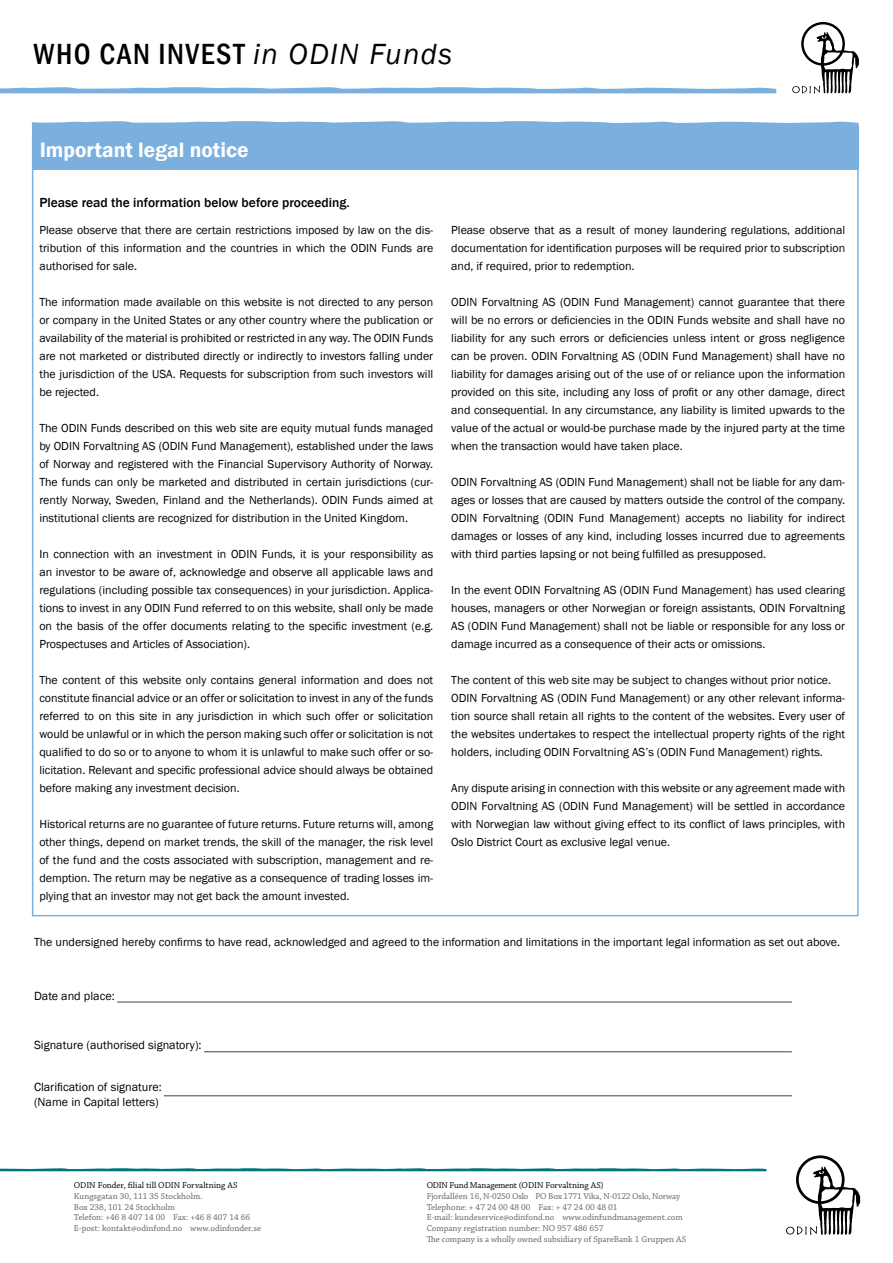
<style>
.page{position:relative;width:893px;height:1263px;background:#fff}
.page>*{position:absolute;margin:0;border:0;box-sizing:border-box;transform-origin:0 0}
.t1{font:500 condensed 30px "Franklin Gothic";letter-spacing:.05em;color:#000}
.t2{font:600 21.3px "Franklin Gothic";color:#fff}
.t3{font:500 13.5px "Franklin Gothic";color:#000}
.t4{font:12.15px/15px "Franklin Gothic";color:#000}
.t5{font:12px/18px "Franklin Gothic";color:#000;text-align:justify}
.t6{font:9px/10.8px "Chaparral Pro";color:#636466}
.t7{font:9px "Chaparral Pro";color:#000}
.t8{font:9px "Chaparral Pro";letter-spacing:-.02em;color:#000}
.s1{font-weight:400;font-style:italic;font-stretch:normal}
</style>
<div class="page">
<svg style="left:792px;top:22px;width:67px;height:71px"></svg>
<svg style="left:0;top:87px;width:776px;height:6px"></svg>
<svg style="left:0;top:1168px;width:766px;height:3px"></svg>
<svg style="left:786px;top:1155px;width:74px;height:80px"></svg>
<div style="left:32px;top:127px;width:827px;height:43px;background:#7bafde"></div>
<svg style="left:32px;top:121px;width:827px;height:6px"></svg>
<hr style="left:204px;top:1051px;width:611px;height:1px;background:#55575c">
<hr style="left:164px;top:1095px;width:640px;height:1px;background:#55575c">
<hr style="left:117px;top:1001px;width:688px;height:1px;background:#55575c">
<svg style="left:792px;top:1001px;width:23px;height:95px"></svg>
<h1 class="t1" style="left:34px;top:34px;width:420px">WHO CAN INVEST <span class="s1">in ODIN Funds</span></h1>
<h2 class="t2" style="left:40px;top:137px;width:210px">Important legal notice</h2>
<p class="t3" style="left:39px;top:194px;width:312px">Please read the information below before proceeding.</p>
<p class="t5" style="left:39px;top:221px;width:395px">Please observe that there are certain restrictions imposed by law on the dis&shy;tribution of this information and the countries in which the ODIN Funds are authorised for sale.</p>
<p class="t5" style="left:39px;top:293px;width:395px">The information made available on this website is not directed to any person or company in the United States or any other country where the publication or availability of the material is prohibited or restricted in any way. The ODIN Funds are not marketed or distributed directly or indirectly to investors falling under the jurisdiction of the USA. Requests for subscription from such investors will be rejected.</p>
<p class="t5" style="left:39px;top:419px;width:395px">The ODIN Funds described on this web site are equity mutual funds managed by ODIN Forvaltning AS (ODIN Fund Management), established under the laws of Norway and registered with the Financial Supervisory Authority of Norway.<br>The funds can only be marketed and distributed in certain jurisdictions (cur&shy;rently Norway, Sweden, Finland and the Netherlands). ODIN Funds aimed at institutional clients are recognized for distribution in the United Kingdom.</p>
<p class="t5" style="left:39px;top:545px;width:395px">In connection with an investment in ODIN Funds, it is your responsibility as an investor to be aware of, acknowledge and observe all applicable laws and regulations (including possible tax consequences) in your jurisdiction. Applica&shy;tions to invest in any ODIN Fund referred to on this website, shall only be made on the basis of the offer documents relating to the specific investment (e.g.<br>Prospectuses and Articles of Association).</p>
<p class="t5" style="left:39px;top:671px;width:395px">The content of this website only contains general information and does not constitute financial advice or an offer or solicitation to invest in any of the funds referred to on this site in any jurisdiction in which such offer or solicitation would be unlawful or in which the person making such offer or solicitation is not qualified to do so or to anyone to whom it is unlawful to make such offer or so&shy;licitation. Relevant and specific professional advice should always be obtained before making any investment decision.</p>
<p class="t5" style="left:39px;top:815px;width:395px">Historical returns are no guarantee of future returns. Future returns will, among other things, depend on market trends, the skill of the manager, the risk level of the fund and the costs associated with subscription, management and re&shy;demption. The return may be negative as a consequence of trading losses im&shy;plying that an investor may not get back the amount invested.</p>
<p class="t5" style="left:451px;top:221px;width:395px">Please observe that as a result of money laundering regulations, additional documentation for identification purposes will be required prior to subscription and, if required, prior to redemption.</p>
<p class="t5" style="left:451px;top:293px;width:395px">ODIN Forvaltning AS (ODIN Fund Management) cannot guarantee that there will be no errors or deficiencies in the ODIN Funds website and shall have no liability for any such errors or deficiencies unless intent or gross negligence can be proven. ODIN Forvaltning AS (ODIN Fund Management) shall have no liability for damages arising out of the use of or reliance upon the information provided on this site, including any loss of profit or any other damage, direct and consequential. In any circumstance, any liability is limited upwards to the value of the actual or would-be purchase made by the injured party at the time when the transaction would have taken place.</p>
<p class="t5" style="left:451px;top:473px;width:395px">ODIN Forvaltning AS (ODIN Fund Management) shall not be liable for any dam&shy;ages or losses that are caused by matters outside the control of the company.<br>ODIN Forvaltning (ODIN Fund Management) accepts no liability for indirect damages or losses of any kind, including losses incurred due to agreements with third parties lapsing or not being fulfilled as presupposed.</p>
<p class="t5" style="left:451px;top:581px;width:395px">In the event ODIN Forvaltning AS (ODIN Fund Management) has used clearing houses, managers or other Norwegian or foreign assistants, ODIN Forvaltning AS (ODIN Fund Management) shall not be liable or responsible for any loss or damage incurred as a consequence of their acts or omissions.</p>
<p class="t5" style="left:451px;top:671px;width:395px;text-align:left">The content of this web site may be subject to changes without prior notice.<br>ODIN Forvaltning AS (ODIN Fund Management) or any other relevant informa&shy;tion source shall retain all rights to the content of the websites. Every user of the websites undertakes to respect the intellectual property rights of the right holders, including ODIN Forvaltning AS’s (ODIN Fund Management) rights.</p>
<p class="t5" style="left:451px;top:779px;width:395px">Any dispute arising in connection with this website or any agreement made with ODIN Forvaltning AS (ODIN Fund Management) will be settled in accordance with Norwegian law without giving effect to its conflict of laws principles, with Oslo District Court as exclusive legal venue.</p>
<p class="t5" style="left:34px;top:933px;width:807px">The undersigned hereby confirms to have read, acknowledged and agreed to the information and limitations in the important legal information as set out above.</p>
<p class="t4" style="left:34px;top:988px;width:82px">Date and place:</p>
<p class="t4" style="left:34px;top:1038px;width:169px">Signature (authorised signatory):</p>
<p class="t4" style="left:34px;top:1080px;width:129px">Clarification of signature: (Name in Capital letters)</p>
<p class="t7" style="left:74px;top:1180px;width:165px">ODIN Fonder, filial till ODIN Forvaltning AS</p>
<p class="t6" style="left:74px;top:1191px;width:189px">Kungsgatan 30, 111 35 Stockholm.<br>Box 238, 101 24 Stockholm<br>Telefon: +46 8 407 14 00 Fax: +46 8 407 14 66<br>E-post: kontakt@odinfond.no www.odinfonder.se</p>
<p class="t8" style="left:427px;top:1180px;width:179px">ODIN Fund Management (ODIN Forvaltning AS)</p>
<p class="t6" style="left:427px;top:1191px;width:261px">Fjordalléen 16, N-0250 Oslo PO Box 1771 Vika, N-0122 Oslo, Norway Telephone: + 47 24 00 48 00 Fax: + 47 24 00 48 01<br>E-mail: kundeservice@odinfond.no www.odinfundmanagement.com Company registration number: NO 957 486 657<br>The company is a wholly owned subsidiary of SpareBank 1 Gruppen AS</p>
</div>
